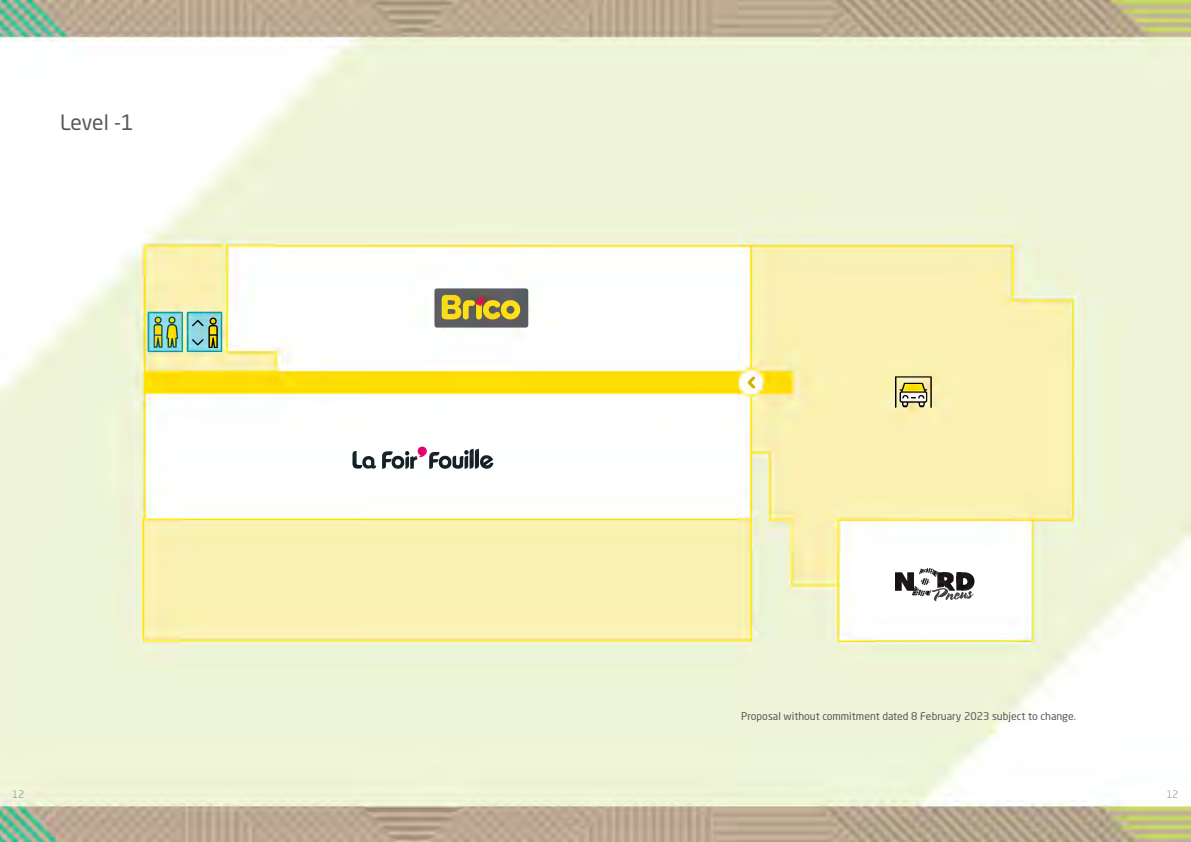
<style>
.page{position:relative;width:1191px;height:842px;background:#fff}
.page>*{position:absolute;margin:0;border:0;box-sizing:border-box;transform-origin:0 0}
.Body{font:21px "Neo Sans Std";letter-spacing:-.02em;color:#57585a}
.Body-2{font:10.5px "Neo Sans Std";color:#57585a}
.t1{font:300 10px "Neo Sans Std";color:#6c6d70}
</style>
<div class="page">
<img style="left:0;top:0;width:1191px;height:842px">
<p class="Body" style="left:60px;top:109px;width:75px">Level -1</p>
<p class="Body-2" style="left:741px;top:710px;width:336px">Proposal without commitment dated 8 February 2023 subject to change.</p>
<p class="t1" style="left:13px;top:788px;width:13px">12</p>
<p class="t1" style="left:1166px;top:788px;width:13px">12</p>
</div>
